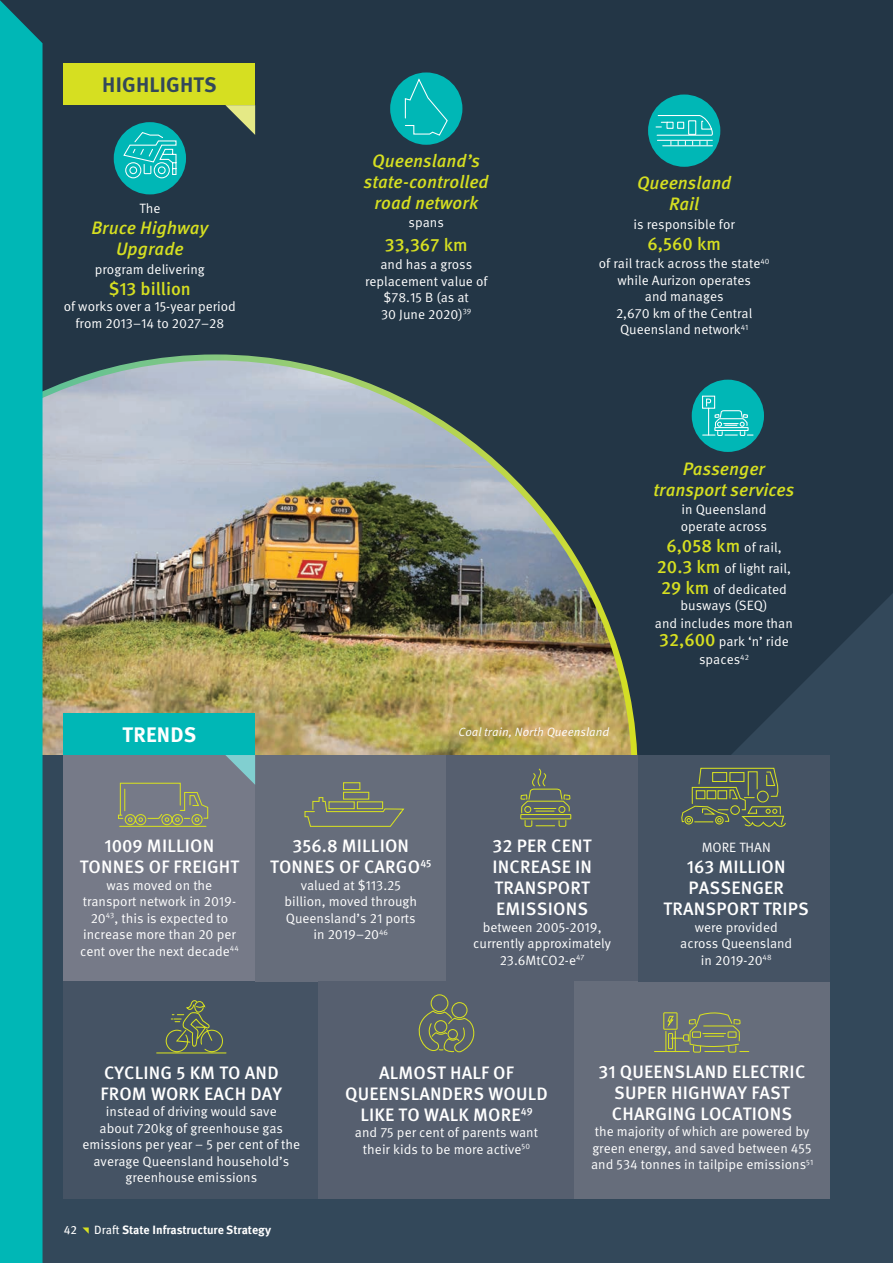
<style>
.page{position:relative;width:893px;height:1263px;background:#33485a}
.page>*{position:absolute;margin:0;border:0;box-sizing:border-box;transform-origin:0 0}
.t1{font:700 21px "Meta Pro";letter-spacing:.01em;color:#33485a}
.t2{font:700 21px "Meta Pro";letter-spacing:.01em;color:#fff}
.t3{font:500 18px/21px "Meta Pro";letter-spacing:.01em;color:#fff;text-align:center}
.t4{font:italic 500 18px/21px "Meta Pro";color:#d6df21;text-align:center}
.t5{font:500 18px "Meta Pro";color:#d6df21}
.t6{font:13.5px/16.5px "Meta Pro Norm";color:#fff;text-align:center}
.t7{font:700 12px "Meta Pro";letter-spacing:-.005em;color:#fff}
.t8{font:12px "Meta Pro Norm Ita";color:#fff}
.t9{font:12px "Meta Pro";color:#fff}
.s1{font-family:"Meta Pro Norm";font-weight:400;font-size:13.5px;color:#fff}
.s2{font-family:"Meta Pro";font-weight:500;font-size:18px;color:#d6df21}
.s3{font-weight:400}
</style>
<div class="page">
<div style="left:43px;top:0;width:850px;height:755px;background:#233646"></div>
<img style="left:43px;top:354px;width:595px;height:401px">
<div style="left:114px;top:122px;width:72px;height:72px;background:#00b7b6;border-radius:50%"></div>
<svg style="left:122px;top:131px;width:55px;height:48px"></svg>
<div style="left:390px;top:72px;width:72px;height:73px;background:#00b7b6;border-radius:50%"></div>
<svg style="left:404px;top:77px;width:44px;height:59px"></svg>
<div style="left:648px;top:95px;width:72px;height:72px;background:#00b7b6;border-radius:50%"></div>
<svg style="left:655px;top:115px;width:58px;height:32px"></svg>
<div style="left:692px;top:380px;width:72px;height:72px;background:#00b7b6;border-radius:50%"></div>
<svg style="left:702px;top:395px;width:52px;height:41px"></svg>
<div style="left:64px;top:755px;width:191px;height:226px;background:#767a88"></div>
<div style="left:64px;top:981px;width:255px;height:218px;background:#455364"></div>
<div style="left:255px;top:755px;width:191px;height:226px;background:#666d7b"></div>
<div style="left:319px;top:981px;width:255px;height:218px;background:#565f6f"></div>
<div style="left:446px;top:755px;width:192px;height:226px;background:#565f6f"></div>
<div style="left:574px;top:981px;width:255px;height:218px;background:#666d7b"></div>
<div style="left:638px;top:755px;width:191px;height:226px;background:#455364"></div>
<svg style="left:225px;top:755px;width:30px;height:30px"></svg>
<svg style="left:225px;top:105px;width:30px;height:30px"></svg>
<div style="left:64px;top:714px;width:191px;height:41px;background:#00b7b6"></div>
<div style="left:64px;top:64px;width:191px;height:41px;background:#d6df21"></div>
<svg style="left:118px;top:782px;width:91px;height:45px"></svg>
<svg style="left:304px;top:782px;width:101px;height:45px"></svg>
<svg style="left:520px;top:768px;width:52px;height:59px"></svg>
<svg style="left:156px;top:1000px;width:71px;height:54px"></svg>
<svg style="left:418px;top:994px;width:57px;height:59px"></svg>
<svg style="left:681px;top:767px;width:105px;height:60px"></svg>
<svg style="left:654px;top:1012px;width:96px;height:41px"></svg>
<div style="left:0;top:0;width:43px;height:1263px;background:#00b7b6"></div>
<svg style="left:82px;top:1227px;width:7px;height:7px"></svg>
<h1 class="t1" style="left:102px;top:69px;width:116px">HIGHLIGHTS</h1>
<p class="t6" style="left:139px;top:199px;width:22px">The</p>
<h2 class="t4" style="left:91px;top:216px;width:119px">Bruce Highway<br>Upgrade</h2>
<p class="t6" style="left:95px;top:260px;width:111px">program delivering</p>
<h2 class="t5" style="left:109px;top:275px;width:84px">$13 billion</h2>
<p class="t6" style="left:64px;top:297px;width:174px">of works over a 15-year period from 2013–14 to 2027–28</p>
<h2 class="t4" style="left:364px;top:149px;width:126px">Queensland’s state-controlled road network</h2>
<p class="t6" style="left:409px;top:214px;width:37px">spans</p>
<h2 class="t5" style="left:385px;top:230px;width:84px">33,367 km</h2>
<p class="t6" style="left:365px;top:255px;width:124px">and has a gross replacement value of $78.15 B (as at<br>30 June 2020)<sup>39</sup></p>
<h2 class="t4" style="left:637px;top:171px;width:96px">Queensland<br>Rail</h2>
<p class="t6" style="left:634px;top:215px;width:103px">is responsible for</p>
<h2 class="t5" style="left:647px;top:229px;width:75px">6,560 km</h2>
<p class="t6" style="left:599px;top:254px;width:172px">of rail track across the state<sup>40 </sup>while Aurizon operates<br>and manages<br>2,670 km of the Central<br>Queensland network<sup>41</sup></p>
<h1 class="t2" style="left:123px;top:718px;width:75px">TRENDS</h1>
<p class="t8" style="left:459px;top:723px;width:152px">Coal train, North Queensland</p>
<h2 class="t3" style="left:80px;top:834px;width:161px">1009 MILLION<br>TONNES OF FREIGHT</h2>
<p class="t6" style="left:80px;top:876px;width:160px">was moved on the transport network in 2019-<br>20<sup>43</sup>, this is expected to increase more than 20 per cent over the next decade<sup>44</sup></p>
<h2 class="t3" style="left:270px;top:834px;width:163px">356.8 MILLION<br>TONNES OF CARGO<sup>45</sup></h2>
<p class="t6" style="left:284px;top:876px;width:134px">valued at $113.25 billion, moved through<br>Queensland’s 21 ports in 2019–20<sup>46</sup></p>
<h2 class="t3" style="left:492px;top:834px;width:101px;text-align:left">32 PER CENT<br>INCREASE IN<br>TRANSPORT<br>EMISSIONS</h2>
<p class="t6" style="left:473px;top:918px;width:139px">between 2005-2019, currently approximately<br>23.6MtCO2-e<sup>47</sup></p>
<h2 class="t4" style="left:653px;top:457px;width:142px">Passenger transport services</h2>
<p class="t6" style="left:681px;top:500px;width:88px;text-align:left">in Queensland operate across</p>
<h2 class="t5" style="left:666px;top:531px;width:117px">6,058 km <span class="s1">of rail,</span></h2>
<p class="t6" style="left:657px;top:557px;width:136px;line-height:21px"><span class="s2">20.3 km</span> of light rail,<br><span class="s2">29 km</span> of dedicated</p>
<p class="t6" style="left:655px;top:596px;width:139px;line-height:18px">busways (SEQ)<br>and includes more than<br><span class="s2">32,600</span> park ‘n’ ride spaces<sup>42</sup></p>
<p class="t6" style="left:702px;top:838px;width:71px">MORE THAN</p>
<h2 class="t3" style="left:663px;top:855px;width:147px">163 MILLION<br>PASSENGER<br>TRANSPORT TRIPS</h2>
<p class="t6" style="left:680px;top:918px;width:114px">were provided across Queensland in 2019-20<sup>48</sup></p>
<h2 class="t3" style="left:101px;top:1061px;width:183px;text-align:left">CYCLING 5 KM TO AND<br>FROM WORK EACH DAY</h2>
<p class="t6" style="left:82px;top:1102px;width:219px">instead of driving would save<br>about 720kg of greenhouse gas emissions per year – 5 per cent of the average Queensland household’s greenhouse emissions</p>
<p class="t9" style="left:64px;top:1220px;width:15px">42</p>
<p class="t7" style="left:94px;top:1220px;width:179px"><span class="s3">Draft</span> State Infrastructure Strategy</p>
<h2 class="t3" style="left:345px;top:1061px;width:204px">ALMOST HALF OF<br>QUEENSLANDERS WOULD<br>LIKE TO WALK MORE<sup>49</sup></h2>
<p class="t6" style="left:355px;top:1123px;width:185px">and 75 per cent of parents want their kids to be more active<sup>50</sup></p>
<h2 class="t3" style="left:599px;top:1060px;width:208px">31 QUEENSLAND ELECTRIC<br>SUPER HIGHWAY FAST<br>CHARGING LOCATIONS</h2>
<p class="t6" style="left:591px;top:1122px;width:224px;text-align:left">the majority of which are powered by green energy, and saved between 455 and 534 tonnes in tailpipe emissions<sup>51</sup></p>
</div>
